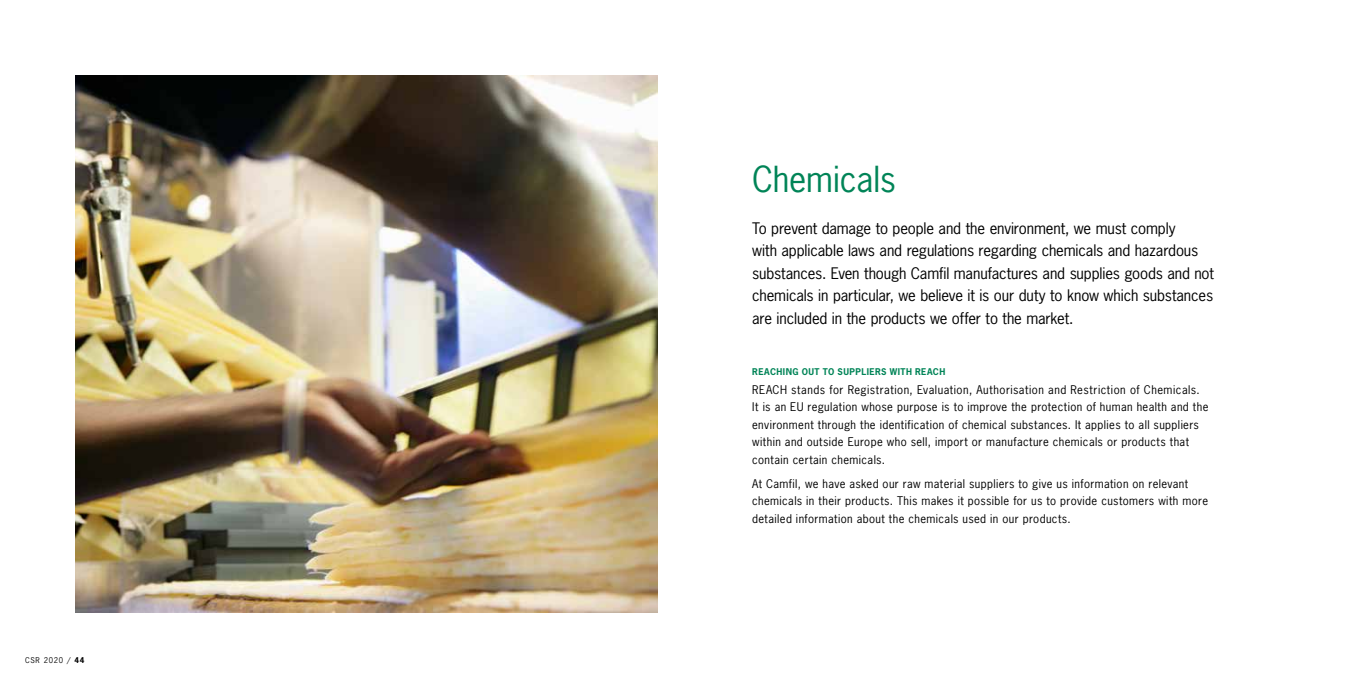
<style>
.page{position:relative;width:1350px;height:688px;background:#fff}
.page>*{position:absolute;margin:0;border:0;box-sizing:border-box;transform-origin:0 0}
.t1{font:33.75px "News Gothic";letter-spacing:-.005em;color:#008457}
.t2{font:15px/22.5px "News Gothic";letter-spacing:-.01em;color:#000}
.t3{font:11.25px/17.5px "News Gothic";letter-spacing:.035em;color:#000}
.t4{font:700 8.75px "News Gothic";letter-spacing:.05em;color:#008457}
.t5{font:7.5px "News Gothic";letter-spacing:.1em;color:#000}
.s1{font-weight:700}
</style>
<div class="page">
<img style="left:75px;top:75px;width:582px;height:537px">
<p class="t5" style="left:25px;top:655px;width:61px">CSR 2020 / <span class="s1">44</span></p>
<h1 class="t1" style="left:752px;top:158px;width:145px">Chemicals</h1>
<p class="t2" style="left:752px;top:216px;width:463px">To prevent damage to people and the environment, we must comply<br>with applicable laws and regulations regarding chemicals and hazardous substances. Even though Camfil manufactures and supplies goods and not chemicals in particular, we believe it is our duty to know which substances are included in the products we offer to the market.</p>
<p class="t4" style="left:752px;top:365px;width:195px">REACHING OUT TO SUPPLIERS WITH REACH</p>
<p class="t3" style="left:752px;top:381px;width:458px">REACH stands for Registration, Evaluation, Authorisation and Restriction of Chemicals.<br>It is an EU regulation whose purpose is to improve the protection of human health and the environment through the identification of chemical substances. It applies to all suppliers within and outside Europe who sell, import or manufacture chemicals or products that contain certain chemicals.</p>
<p class="t3" style="left:752px;top:474px;width:457px">At Camfil, we have asked our raw material suppliers to give us information on relevant chemicals in their products. This makes it possible for us to provide customers with more detailed information about the chemicals used in our products.</p>
</div>
